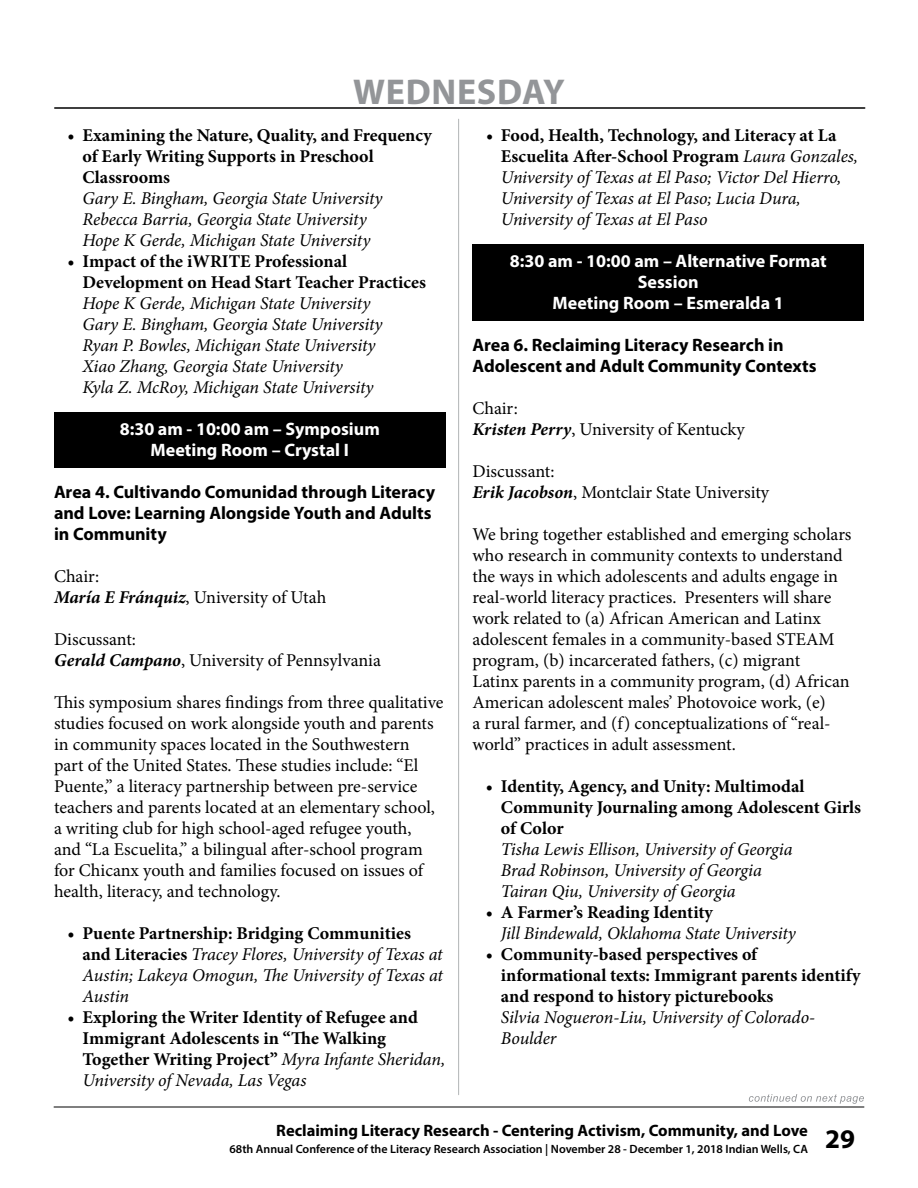
<style>
.page{position:relative;width:918px;height:1188px;background:#fff}
.page>*{position:absolute;margin:0;border:0;box-sizing:border-box;transform-origin:0 0}
.t1{font:700 36px "Myriad Pro";letter-spacing:.02em;color:#939598}
.t2{font:700 27px "Myriad Pro";color:#000}
.t3{font:18px/21px "Minion Pro";color:#000}
.t4{font:italic 18px/21px "Minion Pro";letter-spacing:-.01em;color:#000}
.t5{font:700 18px/21px "Minion Pro";color:#000}
.t6{font:700 18px/21px "Myriad Pro";color:#000}
.t7{font:700 18px/21px "Myriad Pro";color:#fff;text-align:center}
.t8{font:700 16.5px "Myriad Pro";color:#000}
.t9{font:600 12px "Myriad Pro";color:#000}
.s1{font-weight:700;font-style:italic}
.s2{font-weight:700;font-style:normal}
.s3{font-weight:400;font-style:italic}
</style>
<div class="page">
<hr style="left:54px;top:1107px;width:810px;height:1px;background:#000">
<hr style="left:55px;top:107px;width:810px;height:2px;background:#000">
<div style="left:54px;top:412px;width:392px;height:34px;background:#000"></div>
<div style="left:54px;top:433px;width:392px;height:34px;background:#000"></div>
<div style="left:472px;top:244px;width:392px;height:55px;background:#000"></div>
<div style="left:472px;top:286px;width:392px;height:34px;background:#000"></div>
<svg style="left:749px;top:1094px;width:115px;height:10px"></svg>
<hr style="left:458px;top:119px;width:1px;height:976px;background:#b1b4b6">
<h1 class="t1" style="left:353px;top:69px;width:213px">WEDNESDAY</h1>
<p class="t5" style="left:82px;top:124px;width:351px;text-indent:-15px">• Examining the Nature, Quality, and Frequency of Early Writing Supports in Preschool<br>Classrooms</p>
<p class="t4" style="left:82px;top:187px;width:302px">Gary E. Bingham, Georgia State University<br>Rebecca Barria, Georgia State University<br>Hope K Gerde, Michigan State University</p>
<p class="t5" style="left:82px;top:250px;width:345px;text-indent:-15px">• Impact of the iWRITE Professional<br>Development on Head Start Teacher Practices</p>
<p class="t4" style="left:82px;top:292px;width:302px">Hope K Gerde, Michigan State University Gary E. Bingham, Georgia State University Ryan P. Bowles, Michigan State University Xiao Zhang, Georgia State University<br>Kyla Z. McRoy, Michigan State University</p>
<p class="t7" style="left:120px;top:417px;width:262px">8:30 am - 10:00 am – Symposium<br>Meeting Room – Crystal I</p>
<p class="t6" style="left:54px;top:480px;width:383px">Area 4. Cultivando Comunidad through Literacy and Love: Learning Alongside Youth and Adults in Community</p>
<p class="t3" style="left:54px;top:565px;width:274px">Chair:<br><span class="s1">María E Fránquiz</span>, University of Utah</p>
<p class="t3" style="left:54px;top:628px;width:329px">Discussant:<br><span class="s1">Gerald Campano</span>, University of Pennsylvania</p>
<p class="t3" style="left:54px;top:691px;width:391px">This symposium shares findings from three qualitative studies focused on work alongside youth and parents in community spaces located in the Southwestern part of the United States. These studies include: “El Puente,” a literacy partnership between pre-service teachers and parents located at an elementary school, a writing club for high school-aged refugee youth,<br>and “La Escuelita,” a bilingual after-school program for Chicanx youth and families focused on issues of health, literacy, and technology.</p>
<p class="t4" style="left:82px;top:922px;width:362px;text-indent:-15px"><span class="s2">• Puente Partnership: Bridging Communities and Literacies</span> Tracey Flores, University of Texas at Austin; Lakeya Omogun, The University of Texas at Austin</p>
<p class="t5" style="left:82px;top:1006px;width:364px;text-indent:-15px">• Exploring the Writer Identity of Refugee and Immigrant Adolescents in “The Walking Together Writing Project” <span class="s3">Myra Infante Sheridan, University of Nevada, Las Vegas</span></p>
<p class="t4" style="left:501px;top:124px;width:359px;text-indent:-15px"><span class="s2">• Food, Health, Technology, and Literacy at La Escuelita After-School Program</span> Laura Gonzales, University of Texas at El Paso; Victor Del Hierro, University of Texas at El Paso; Lucia Dura, University of Texas at El Paso</p>
<p class="t7" style="left:510px;top:249px;width:318px">8:30 am - 10:00 am – Alternative Format<br>Session<br>Meeting Room – Esmeralda 1</p>
<p class="t6" style="left:472px;top:333px;width:346px">Area 6. Reclaiming Literacy Research in<br>Adolescent and Adult Community Contexts</p>
<p class="t3" style="left:472px;top:397px;width:274px">Chair:<br><span class="s1">Kristen Perry</span>, University of Kentucky</p>
<p class="t3" style="left:472px;top:460px;width:298px">Discussant:<br><span class="s1">Erik Jacobson</span>, Montclair State University</p>
<p class="t3" style="left:472px;top:523px;width:381px">We bring together established and emerging scholars who research in community contexts to understand the ways in which adolescents and adults engage in real-world literacy practices. Presenters will share work related to (a) African American and Latinx adolescent females in a community-based STEAM program, (b) incarcerated fathers, (c) migrant<br>Latinx parents in a community program, (d) African American adolescent males’ Photovoice work, (e)<br>a rural farmer, and (f) conceptualizations of “real&shy;world” practices in adult assessment.</p>
<p class="t5" style="left:501px;top:775px;width:362px;text-indent:-15px">• Identity, Agency, and Unity: Multimodal<br>Community Journaling among Adolescent Girls of Color</p>
<p class="t4" style="left:501px;top:838px;width:293px">Tisha Lewis Ellison, University of Georgia<br>Brad Robinson, University of Georgia<br>Tairan Qiu, University of Georgia</p>
<p class="t5" style="left:486px;top:901px;width:228px">• A Farmer’s Reading Identity</p>
<p class="t4" style="left:501px;top:922px;width:296px">Jill Bindewald, Oklahoma State University</p>
<p class="t5" style="left:501px;top:943px;width:361px;text-indent:-15px">• Community-based perspectives of informational texts: Immigrant parents identify and respond to history picturebooks</p>
<p class="t4" style="left:501px;top:1006px;width:316px">Silvia Nogueron-Liu, University of Colorado-<br>Boulder</p>
<p class="t8" style="left:276px;top:1120px;width:533px">Reclaiming Literacy Research - Centering Activism, Community, and Love</p>
<p class="t9" style="left:230px;top:1141px;width:580px">68th Annual Conference of the Literacy Research Association | November 28 - December 1, 2018 Indian Wells, CA</p>
<h2 class="t2" style="left:825px;top:1121px;width:31px">29</h2>
</div>
